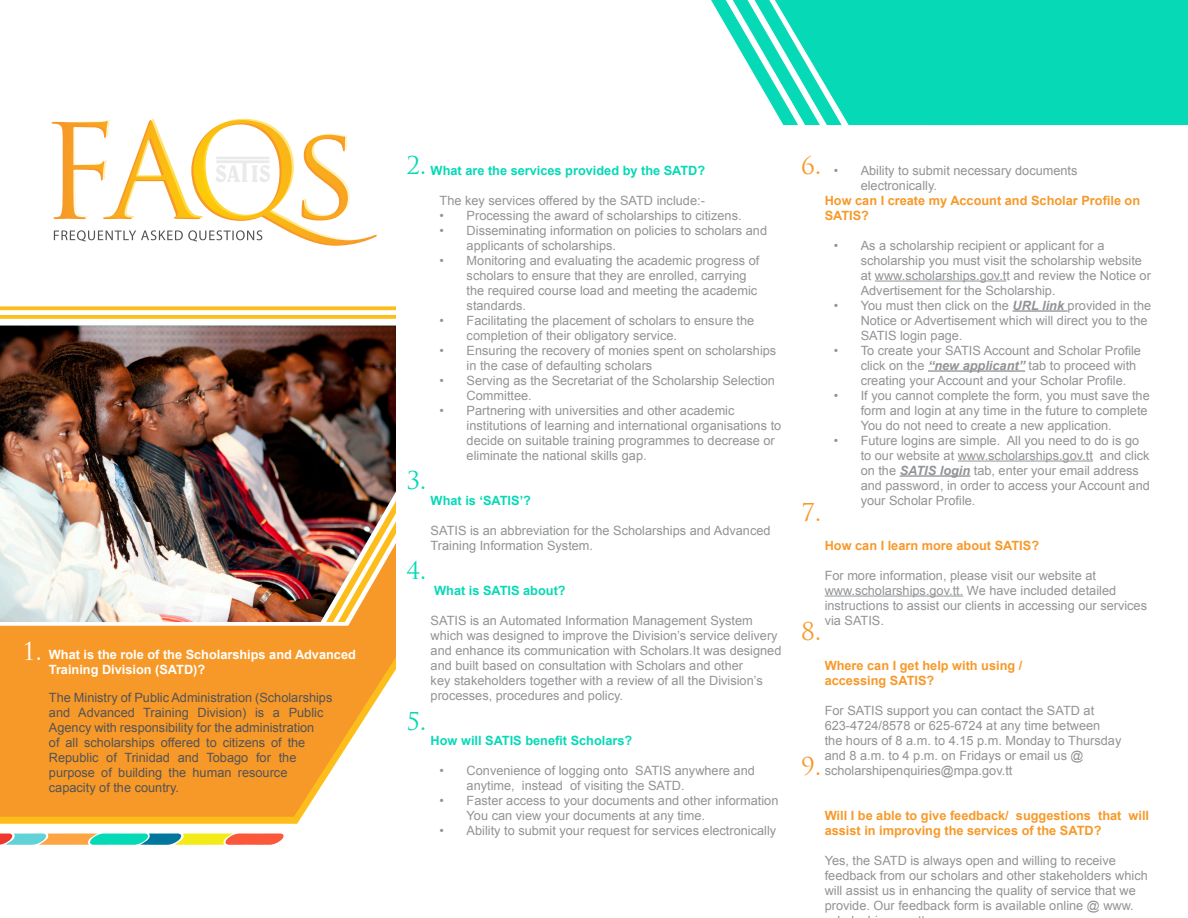
<style>
.page{position:relative;width:1188px;height:918px;background:#fff}
.page>*{position:absolute;margin:0;border:0;box-sizing:border-box;transform-origin:0 0}
.t1{font:24px "Trajan Pro";color:#06d9b6}
.t2{font:24px "Trajan Pro";color:#f79929}
.t3{font:24px "Trajan Pro";color:#fff}
.t4{font:12.75px/15px "Arial";color:#919396}
.t5{font:12.75px/15px "Arial";color:#535355}
.t6{font:700 12.75px/15px "Arial";color:#f79929}
.t7{font:700 12.75px "Arial";color:#06d9b6}
.t8{font:700 12.75px/15px "Arial";color:#fff}
.s1{font-weight:700;font-style:italic}
</style>
<div class="page">
<svg style="left:0;top:817px;width:302px;height:7px;background:#fdc025"></svg>
<svg style="left:0;top:306px;width:320px;height:13px"></svg>
<svg style="left:52px;top:119px;width:296px;height:125px"></svg>
<svg style="left:320px;top:148px;width:69px;height:478px"></svg>
<img style="left:0;top:326px;width:389px;height:296px">
<svg style="left:0;top:626px;width:389px;height:191px;background:#f7a13a"></svg>
<svg style="left:0;top:834px;width:284px;height:11px;background:#a2af78"></svg>
<svg style="left:711px;top:0;width:124px;height:126px"></svg>
<div style="left:835px;top:0;width:353px;height:126px;background:#06d9b6"></div>
<hr style="left:875px;top:281px;width:131px;height:1px;background:#919396">
<hr style="left:1013px;top:310px;width:55px;height:2px;background:#919396">
<hr style="left:928px;top:370px;width:97px;height:2px;background:#919396">
<hr style="left:958px;top:461px;width:135px;height:1px;background:#919396">
<hr style="left:900px;top:475px;width:70px;height:2px;background:#919396">
<hr style="left:825px;top:596px;width:138px;height:1px;background:#919396">
<p class="t3" style="left:22px;top:636px;width:21px">1.</p>
<p class="t8" style="left:49px;top:648px;width:308px">What is the role of the Scholarships and Advanced<br>Training Division (SATD)?</p>
<p class="t5" style="left:49px;top:690px;width:285px">The Ministry of Public Administration (Scholarships and Advanced Training Division) is a Public Agency with responsibility for the administration<br>of all scholarships offered to citizens of the Republic of Trinidad and Tobago for the purpose of building the human resource capacity of the country.</p>
<p class="t1" style="left:406px;top:150px;width:21px">2.</p>
<p class="t7" style="left:431px;top:162px;width:276px">What are the services provided by the SATD?</p>
<p class="t4" style="left:440px;top:193px;width:267px">The key services offered by the SATD include:-</p>
<p class="t4" style="left:440px;top:208px;width:303px">• Processing the award of scholarships to citizens.</p>
<p class="t4" style="left:467px;top:223px;width:302px;text-indent:-27px">• Disseminating information on policies to scholars and applicants of scholarships.</p>
<p class="t4" style="left:467px;top:253px;width:294px;text-indent:-27px">• Monitoring and evaluating the academic progress of scholars to ensure that they are enrolled, carrying the required course load and meeting the academic standards.</p>
<p class="t4" style="left:467px;top:313px;width:289px;text-indent:-27px">• Facilitating the placement of scholars to ensure the completion of their obligatory service.</p>
<p class="t4" style="left:467px;top:343px;width:311px;text-indent:-27px">• Ensuring the recovery of monies spent on scholarships in the case of defaulting scholars</p>
<p class="t4" style="left:467px;top:373px;width:310px;text-indent:-27px">• Serving as the Secretariat of the Scholarship Selection<br>Committee.</p>
<p class="t4" style="left:467px;top:403px;width:316px;text-indent:-27px">• Partnering with universities and other academic institutions of learning and international organisations to decide on suitable training programmes to decrease or eliminate the national skills gap.</p>
<p class="t7" style="left:431px;top:492px;width:102px">What is ‘SATIS’?</p>
<p class="t4" style="left:431px;top:523px;width:341px">SATIS is an abbreviation for the Scholarships and Advanced<br>Training Information System.</p>
<p class="t7" style="left:434px;top:582px;width:133px">What is SATIS about?</p>
<p class="t4" style="left:431px;top:613px;width:352px">SATIS is an Automated Information Management System which was designed to improve the Division’s service delivery and enhance its communication with Scholars.It was designed and built based on consultation with Scholars and other<br>key stakeholders together with a review of all the Division’s processes, procedures and policy.</p>
<p class="t7" style="left:431px;top:732px;width:203px">How will SATIS benefit Scholars?</p>
<p class="t4" style="left:467px;top:763px;width:290px;text-indent:-27px">• Convenience of logging onto SATIS anywhere and anytime, instead of visiting the SATD.</p>
<p class="t4" style="left:467px;top:793px;width:313px;text-indent:-27px">• Faster access to your documents and other information<br>You can view your documents at any time.</p>
<p class="t4" style="left:440px;top:823px;width:341px">• Ability to submit your request for services electronically.</p>
<p class="t1" style="left:406px;top:465px;width:21px">3.</p>
<p class="t1" style="left:406px;top:555px;width:21px">4.</p>
<p class="t1" style="left:406px;top:706px;width:21px">5.</p>
<p class="t2" style="left:801px;top:150px;width:21px">6.</p>
<p class="t4" style="left:861px;top:163px;width:218px;text-indent:-27px">• Ability to submit necessary documents electronically.</p>
<p class="t6" style="left:825px;top:193px;width:317px">How can I create my Account and Scholar Profile on<br>SATIS?</p>
<p class="t4" style="left:861px;top:238px;width:292px;text-indent:-27px">• As a scholarship recipient or applicant for a scholarship you must visit the scholarship website at www.scholarships.gov.tt and review the Notice or Advertisement for the Scholarship.</p>
<p class="t4" style="left:861px;top:298px;width:292px;text-indent:-27px">• You must then click on the <span class="s1">URL link</span> provided in the<br>Notice or Advertisement which will direct you to the<br>SATIS login page.</p>
<p class="t4" style="left:861px;top:343px;width:282px;text-indent:-27px">• To create your SATIS Account and Scholar Profile click on the <span class="s1">“new applicant”</span> tab to proceed with creating your Account and your Scholar Profile.</p>
<p class="t4" style="left:861px;top:388px;width:291px;text-indent:-27px">• If you cannot complete the form, you must save the form and login at any time in the future to complete<br>You do not need to create a new application.</p>
<p class="t4" style="left:861px;top:433px;width:291px;text-indent:-27px">• Future logins are simple. All you need to do is go to our website at www.scholarships.gov.tt and click on the <span class="s1">SATIS login</span> tab, enter your email address and password, in order to access your Account and your Scholar Profile.</p>
<p class="t6" style="left:825px;top:538px;width:216px">How can I learn more about SATIS?</p>
<p class="t4" style="left:825px;top:568px;width:324px">For more information, please visit our website at www.scholarships.gov.tt. We have included detailed instructions to assist our clients in accessing our services via SATIS.</p>
<p class="t6" style="left:825px;top:658px;width:199px">Where can I get help with using /</p>
<p class="t6" style="left:825px;top:673px;width:111px">accessing SATIS?</p>
<p class="t4" style="left:825px;top:703px;width:271px">For SATIS support you can contact the SATD at</p>
<p class="t4" style="left:825px;top:718px;width:298px">623-4724/8578 or 625-6724 at any time between<br>the hours of 8 a.m. to 4.15 p.m. Monday to Thursday and 8 a.m. to 4 p.m. on Fridays or email us @ scholarshipenquiries@mpa.gov.tt</p>
<p class="t6" style="left:825px;top:808px;width:326px">Will I be able to give feedback/ suggestions that will assist in improving the services of the SATD?</p>
<p class="t4" style="left:825px;top:853px;width:325px">Yes, the SATD is always open and willing to receive feedback from our scholars and other stakeholders which will assist us in enhancing the quality of service that we provide. Our feedback form is available online @ www.</p>
<p class="t2" style="left:801px;top:497px;width:21px">7.</p>
<p class="t2" style="left:801px;top:616px;width:21px">8.</p>
<p class="t2" style="left:801px;top:751px;width:21px">9.</p>
</div>
